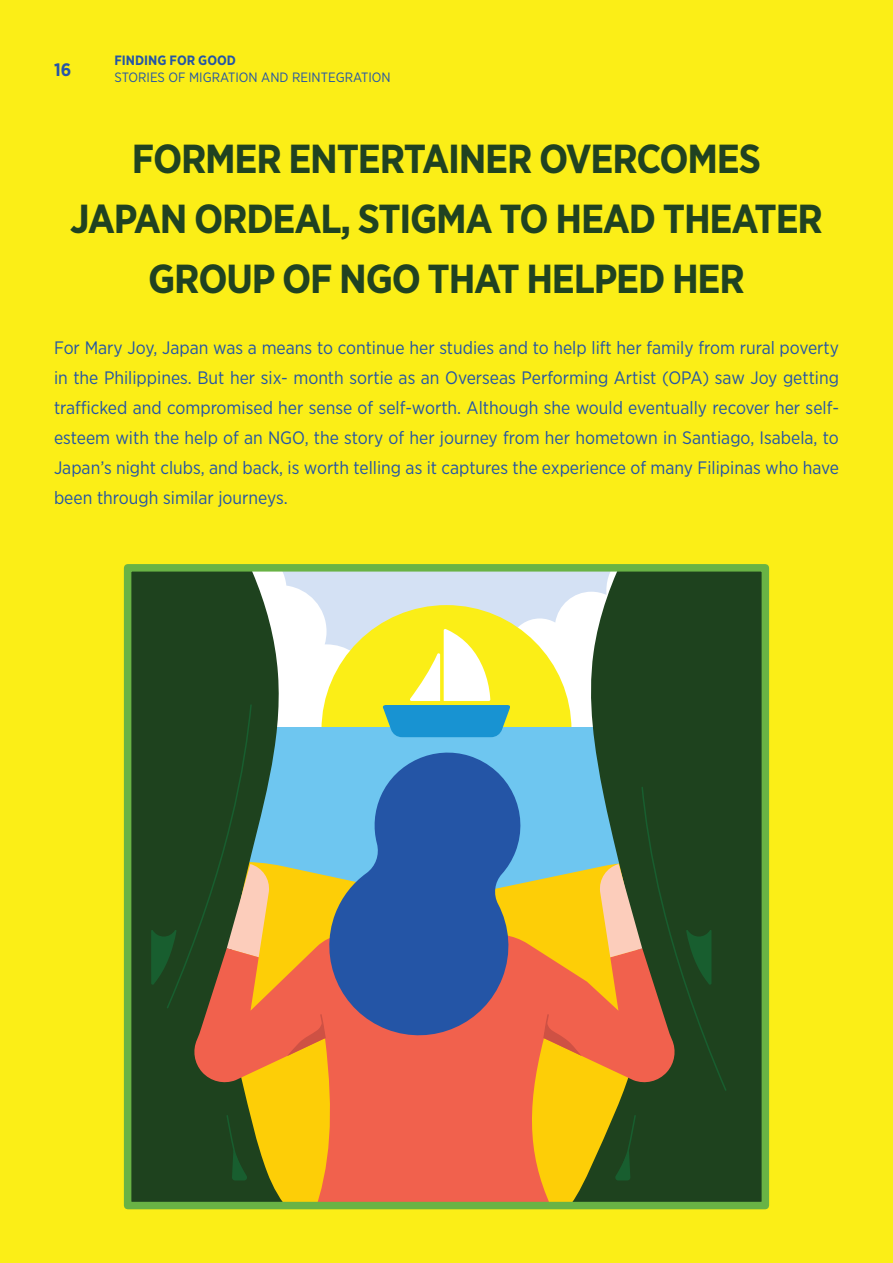
<style>
.page{position:relative;width:893px;height:1263px;background:#fbee17}
.page>*{position:absolute;margin:0;border:0;box-sizing:border-box;transform-origin:0 0}
.t1{font:700 40.5px/60px "Gotham Narrow";letter-spacing:-.03em;color:#204221;text-align:center}
.t2{font:18px/30px "Gotham Narrow";color:#2455a6;text-align:justify}
.t3{font:700 18px "Gotham Narrow";color:#2856a7}
.t4{font:13.5px "Gotham Narrow";color:#2455a6}
.t5{font:700 13.5px "Gotham Narrow";color:#2455a6}
</style>
<div class="page">
<svg style="left:133px;top:573px;width:627px;height:627px;background:#677f50"></svg>
<svg style="left:166px;top:703px;width:562px;height:389px;background:#4a7657"></svg>
<svg style="left:227px;top:864px;width:43px;height:59px;background:#b09d71"></svg>
<svg style="left:192px;top:923px;width:485px;height:277px;background:#ca7832"></svg>
<svg style="left:599px;top:864px;width:43px;height:93px;background:#c5a779"></svg>
<svg style="left:318px;top:745px;width:213px;height:302px;background:#5973a0"></svg>
<svg style="left:226px;top:1114px;width:22px;height:66px"></svg>
<svg style="left:686px;top:930px;width:26px;height:55px"></svg>
<svg style="left:151px;top:930px;width:26px;height:55px"></svg>
<svg style="left:614px;top:1114px;width:23px;height:66px;background:#1c4721"></svg>
<div style="left:124px;top:564px;width:645px;height:645px;border:8px solid #69b345"></div>
<svg style="left:542px;top:1013px;width:40px;height:43px;background:#ec743c"></svg>
<svg style="left:287px;top:1013px;width:40px;height:43px;background:#ec733d"></svg>
<p class="t3" style="left:54px;top:58px;width:19px">16</p>
<p class="t5" style="left:115px;top:52px;width:123px">FINDING FOR GOOD</p>
<p class="t4" style="left:115px;top:68px;width:278px">STORIES OF MIGRATION AND REINTEGRATION</p>
<h1 class="t1" style="left:70px;top:129px;width:754px">FORMER ENTERTAINER OVERCOMES<br>JAPAN ORDEAL, STIGMA TO HEAD THEATER<br>GROUP OF NGO THAT HELPED HER</h1>
<p class="t2" style="left:54px;top:332px;width:786px">For Mary Joy, Japan was a means to continue her studies and to help lift her family from rural poverty in the Philippines. But her six- month sortie as an Overseas Performing Artist (OPA) saw Joy getting trafficked and compromised her sense of self-worth. Although she would eventually recover her self&shy;esteem with the help of an NGO, the story of her journey from her hometown in Santiago, Isabela, to Japan’s night clubs, and back, is worth telling as it captures the experience of many Filipinas who have been through similar journeys.</p>
</div>
